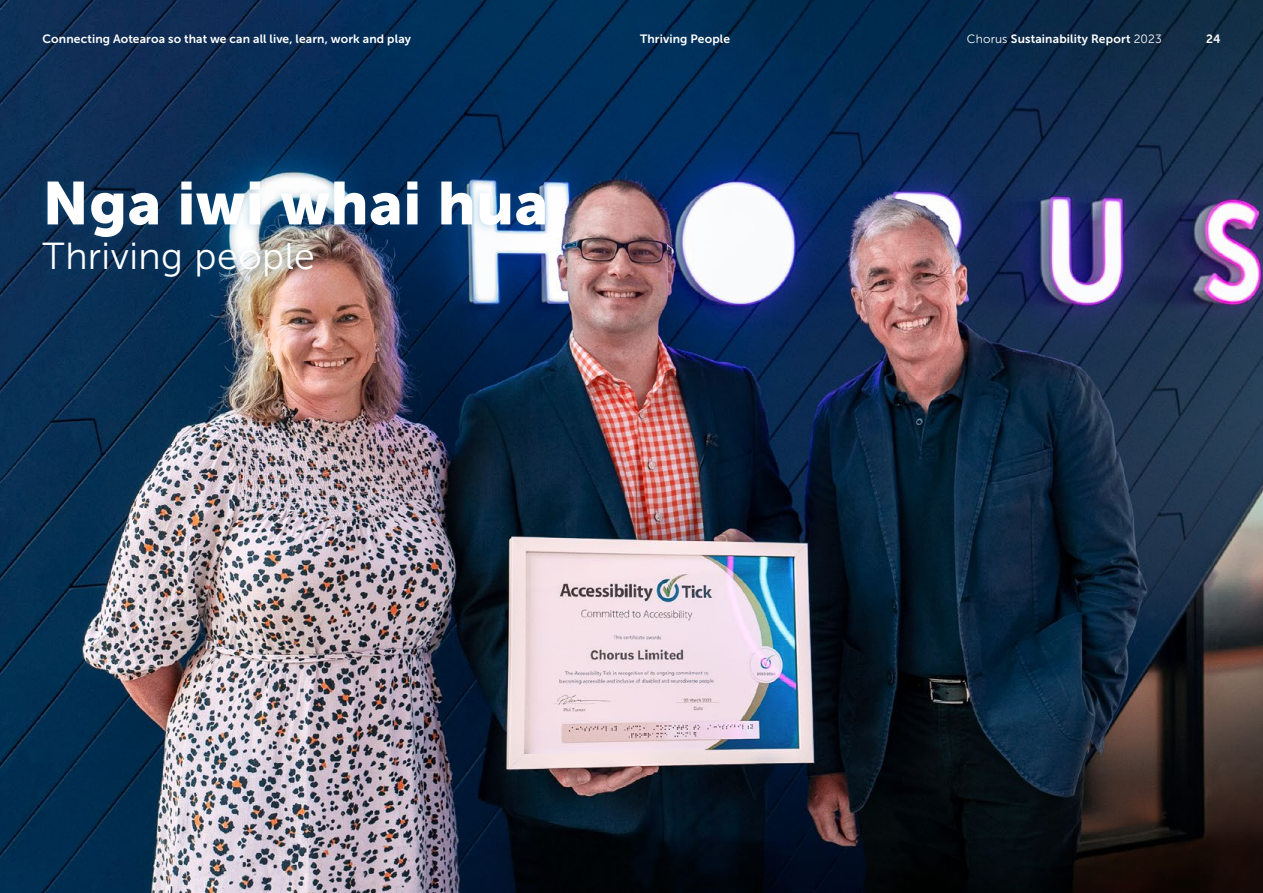
<style>
.page{position:relative;width:1263px;height:893px;background:#fff}
.page>*{position:absolute;margin:0;border:0;box-sizing:border-box;transform-origin:0 0}
.t1{font:60px "Museo Sans 900";letter-spacing:.01em;color:#fff}
.t2{font:37.5px "Museo Sans 300";letter-spacing:.01em;color:#fff}
.t3{font:12px "Museo Sans 700";letter-spacing:.01em;color:#fff}
.s1{font-family:"Museo Sans 300"}
</style>
<div class="page">
<img style="left:0;top:0;width:1263px;height:893px">
<div style="left:33px;top:175px;width:519px;height:111px;background:#0478b4;opacity:.22"></div>
<p class="t3" style="left:43px;top:32px;width:370px">Connecting Aotearoa so that we can all live, learn, work and play</p>
<p class="t3" style="left:640px;top:32px;width:92px">Thriving People</p>
<p class="t3" style="left:967px;top:32px;width:196px"><span class="s1">Chorus</span> Sustainability Report <span class="s1">2023</span></p>
<p class="t3" style="left:1206px;top:32px;width:16px">24</p>
<h1 class="t1" style="left:43px;top:169px;width:507px">Nga iwi whai hua</h1>
<h2 class="t2" style="left:43px;top:236px;width:274px">Thriving people</h2>
</div>
